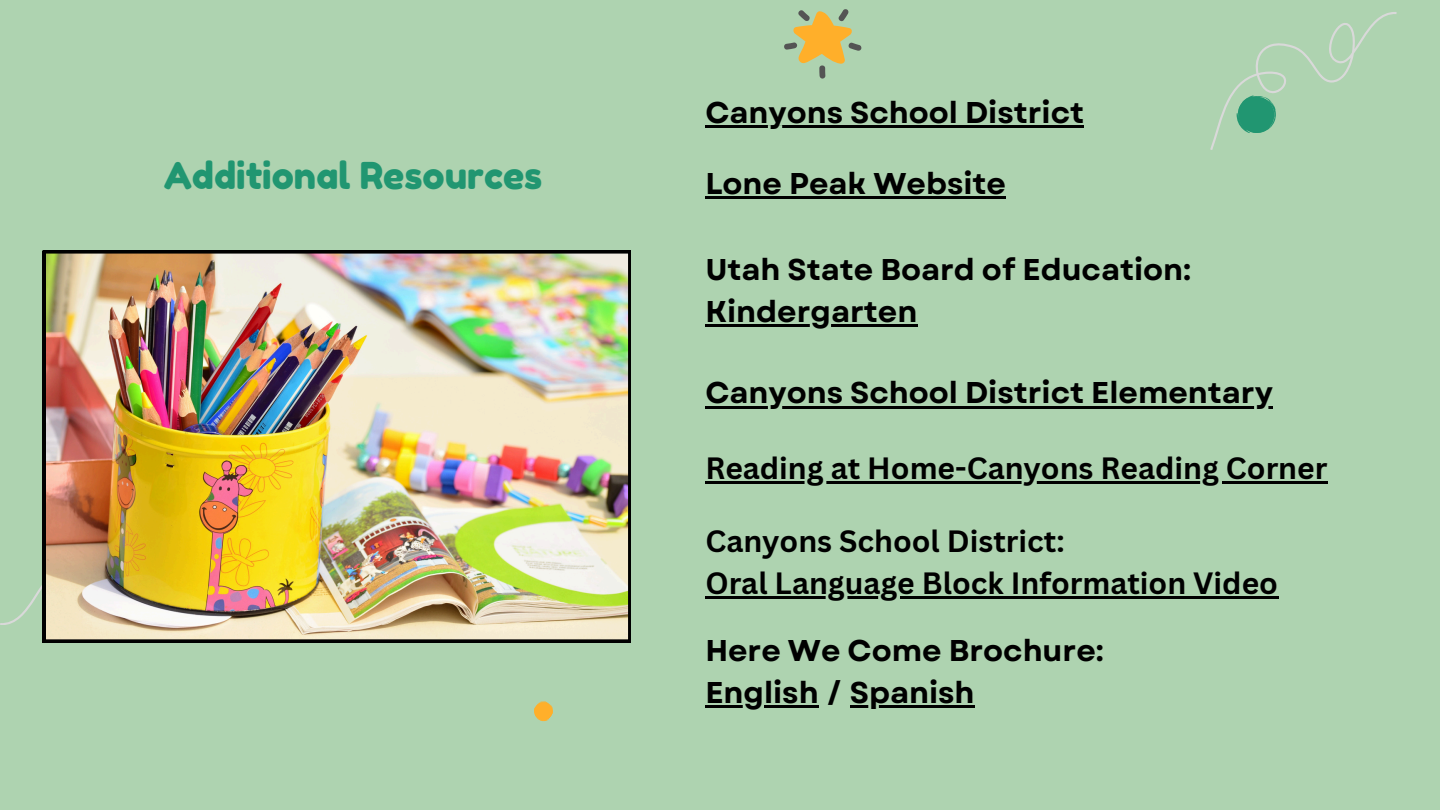
<style>
.page{position:relative;width:1440px;height:810px;background:#aed3b0}
.page>*{position:absolute;margin:0;border:0;box-sizing:border-box;transform-origin:0 0}
.t1{font:37px "Fredoka One";color:#219671}
.t2{font:700 30px "Garet";color:#000}
.t3{font:700 30px "Canva Sans";color:#000}
</style>
<div class="page">
<svg style="left:0;top:487px;width:43px;height:138px"></svg>
<svg style="left:1210px;top:12px;width:187px;height:138px"></svg>
<svg style="left:534px;top:701px;width:19px;height:21px"></svg>
<svg style="left:784px;top:9px;width:78px;height:70px"></svg>
<img style="left:43px;top:251px;width:588px;height:391px">
<hr style="left:705px;top:125px;width:379px;height:3px;background:#000">
<hr style="left:705px;top:196px;width:301px;height:3px;background:#000">
<hr style="left:705px;top:324px;width:212px;height:3px;background:#000">
<hr style="left:705px;top:406px;width:568px;height:3px;background:#000">
<hr style="left:705px;top:596px;width:574px;height:3px;background:#000">
<hr style="left:705px;top:705px;width:114px;height:3px;background:#000">
<hr style="left:850px;top:705px;width:125px;height:3px;background:#000">
<hr style="left:705px;top:481px;width:623px;height:3px;background:#000">
<h1 class="t1" style="left:164px;top:153px;width:380px">Additional Resources</h1>
<p class="t2" style="left:705px;top:91px;width:380px">Canyons School District</p>
<p class="t2" style="left:705px;top:162px;width:302px">Lone Peak Website</p>
<p class="t2" style="left:705px;top:247px;width:487px">Utah State Board of Education:</p>
<p class="t2" style="left:705px;top:289px;width:214px">Kindergarten</p>
<p class="t2" style="left:705px;top:371px;width:569px">Canyons School District Elementary</p>
<p class="t3" style="left:705px;top:447px;width:624px">Reading at Home-Canyons Reading Corner</p>
<p class="t3" style="left:705px;top:520px;width:361px">Canyons School District:</p>
<p class="t3" style="left:705px;top:562px;width:574px">Oral Language Block Information Video</p>
<p class="t2" style="left:705px;top:629px;width:400px">Here We Come Brochure:</p>
<p class="t2" style="left:705px;top:671px;width:271px">English / Spanish</p>
</div>
